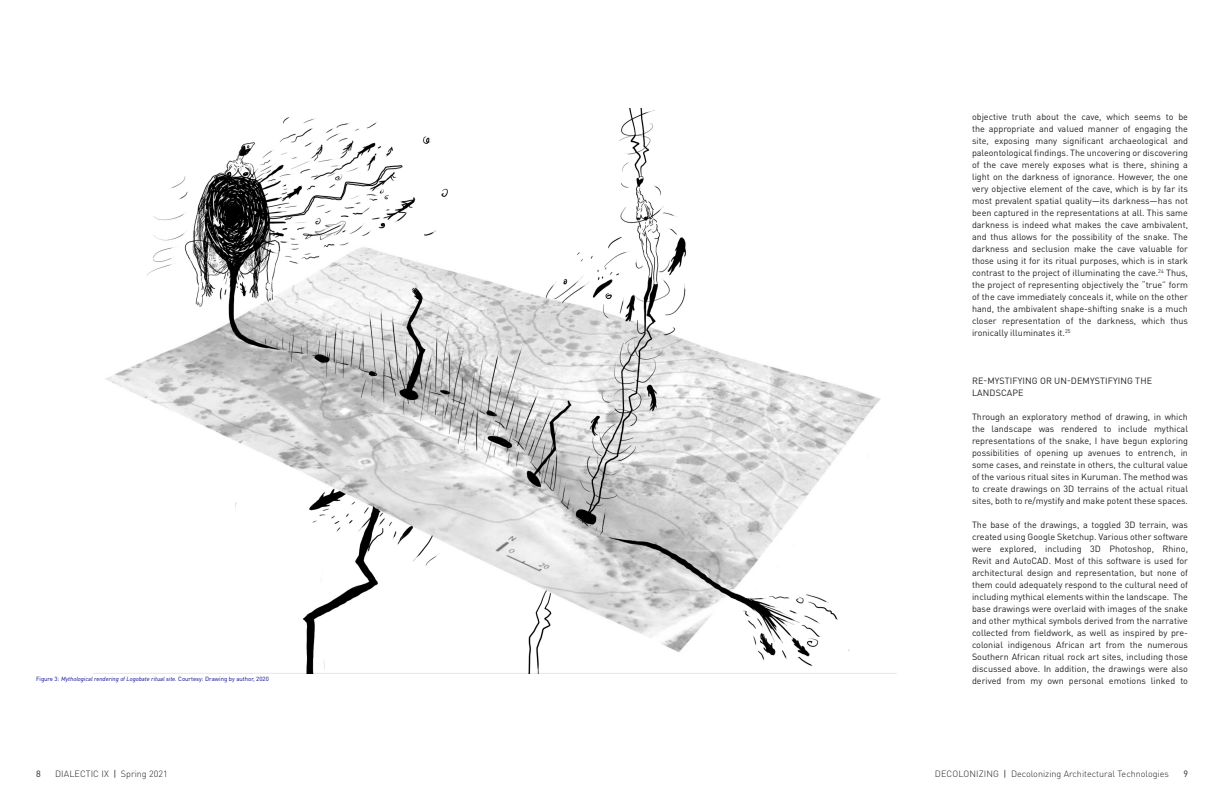
<style>
.page{position:relative;width:1224px;height:792px;background:#fff}
.page>*{position:absolute;margin:0;border:0;box-sizing:border-box;transform-origin:0 0}
.Body{font:9px/12px "DINOT";color:#231f20;text-align:justify}
.t1{font:300 9px "DINOT";color:#231f20}
.t2{font:italic 6px "DIN Pro";color:#06038d}
.s1{font-family:"DINOT";font-style:normal}
.s2{font-weight:400}
</style>
<div class="page">
<img style="left:93px;top:108px;width:804px;height:566px">
<p class="t2" style="left:36px;top:674px;width:234px"><span class="s1">Figure 3:</span> Mythological rendering of Logobate ritual site. <span class="s1">Courtesy: Drawing by author, 2020</span></p>
<p class="Body" style="left:972px;top:110px;width:218px">objective truth about the cave, which seems to be the appropriate and valued manner of engaging the site, exposing many significant archaeological and paleontological findings. The uncovering or discovering of the cave merely exposes what is there, shining a light on the darkness of ignorance. However, the one very objective element of the cave, which is by far its most prevalent spatial quality—its darkness—has not been captured in the representations at all. This same darkness is indeed what makes the cave ambivalent, and thus allows for the possibility of the snake. The darkness and seclusion make the cave valuable for those using it for its ritual purposes, which is in stark contrast to the project of illuminating the cave.<sup>24</sup> Thus, the project of representing objectively the “true” form of the cave immediately conceals it, while on the other hand, the ambivalent shape-shifting snake is a much closer representation of the darkness, which thus ironically illuminates it.<sup>25</sup></p>
<p class="Body" style="left:972px;top:374px;width:182px">RE-MYSTIFYING OR UN-DEMYSTIFYING THE<br>LANDSCAPE</p>
<p class="Body" style="left:972px;top:410px;width:218px">Through an exploratory method of drawing, in which the landscape was rendered to include mythical representations of the snake, I have begun exploring possibilities of opening up avenues to entrench, in some cases, and reinstate in others, the cultural value of the various ritual sites in Kuruman. The method was to create drawings on 3D terrains of the actual ritual sites, both to re/mystify and make potent these spaces.</p>
<p class="Body" style="left:972px;top:518px;width:218px">The base of the drawings, a toggled 3D terrain, was created using Google Sketchup. Various other software were explored, including 3D Photoshop, Rhino, Revit and AutoCAD. Most of this software is used for architectural design and representation, but none of them could adequately respond to the cultural need of including mythical elements within the landscape. The base drawings were overlaid with images of the snake and other mythical symbols derived from the narrative collected from fieldwork, as well as inspired by pre&shy;colonial indigenous African art from the numerous Southern African ritual rock art sites, including those discussed above. In addition, the drawings were also derived from my own personal emotions linked to</p>
<p class="Body" style="left:36px;top:767px;width:6px">8</p>
<p class="t1" style="left:55px;top:767px;width:114px">DIALECTIC IX <span class="s2">|</span> Spring 2021</p>
<p class="t1" style="left:935px;top:767px;width:236px">DECOLONIZING <span class="s2">|</span> Decolonizing Architectural Technologies</p>
<p class="Body" style="left:1183px;top:767px;width:6px">9</p>
</div>
